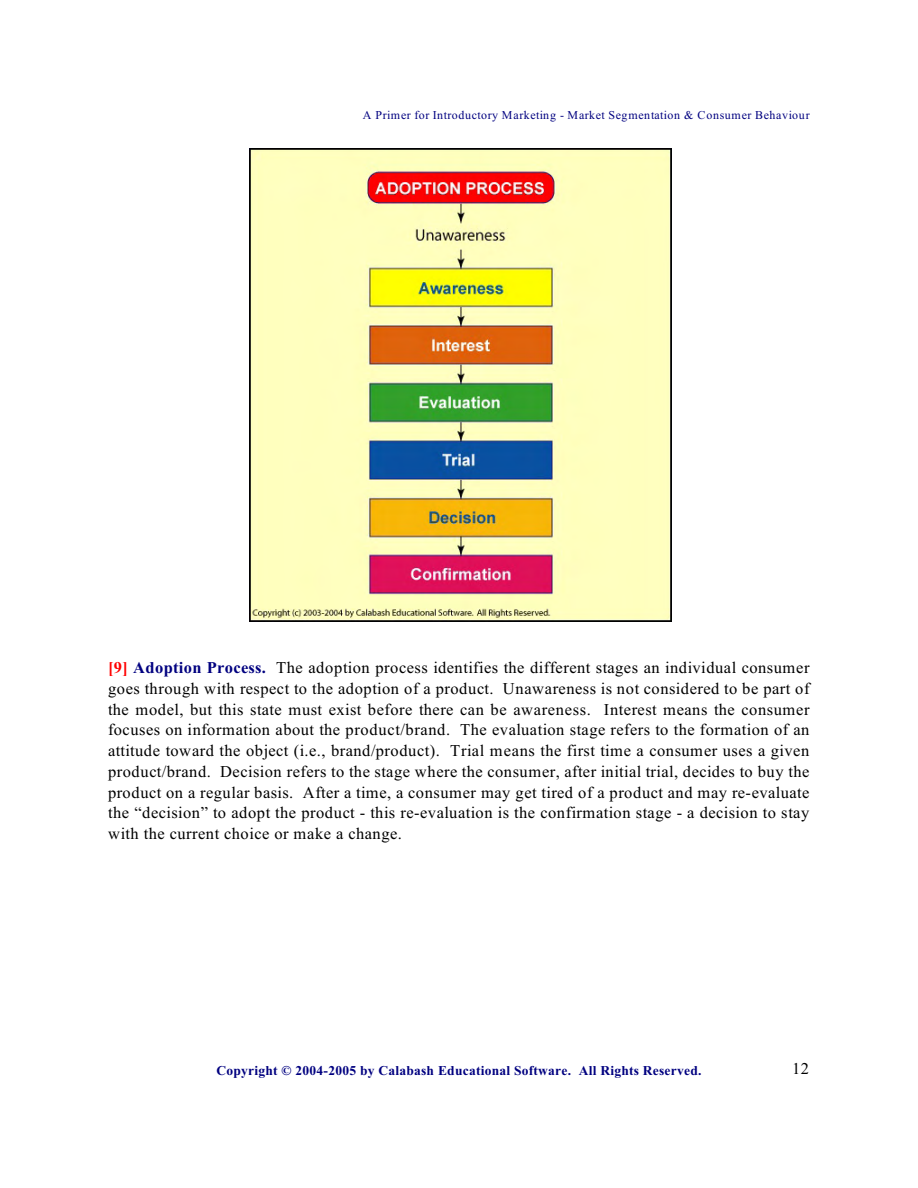
<style>
.page{position:relative;width:918px;height:1188px;background:#fff}
.page>*{position:absolute;margin:0;border:0;box-sizing:border-box;transform-origin:0 0}
.t1{font:16.5px/20.7px "Times New Roman";letter-spacing:.025em;color:#000;text-align:justify}
.t2{font:700 13.5px "Times New Roman";letter-spacing:.02em;color:#000080}
.t3{font:12px "Times New Roman";letter-spacing:.045em;color:#000080}
.s1{font-weight:700;color:#f00}
.s2{font-weight:700;color:#000080}
</style>
<div class="page">
<img style="left:249px;top:149px;width:423px;height:473px">
<p class="t3" style="left:363px;top:110px;width:448px">A Primer for Introductory Marketing - Market Segmentation &amp; Consumer Behaviour</p>
<p class="t1" style="left:108px;top:659px;width:703px"><span class="s1">[9]</span> <span class="s2">Adoption Process.</span> The adoption process identifies the different stages an individual consumer goes through with respect to the adoption of a product. Unawareness is not considered to be part of the model, but this state must exist before there can be awareness. Interest means the consumer focuses on information about the product/brand. The evaluation stage refers to the formation of an attitude toward the object (i.e., brand/product). Trial means the first time a consumer uses a given product/brand. Decision refers to the stage where the consumer, after initial trial, decides to buy the product on a regular basis. After a time, a consumer may get tired of a product and may re-evaluate the “decision” to adopt the product - this re-evaluation is the confirmation stage - a decision to stay with the current choice or make a change.</p>
<p class="t2" style="left:216px;top:1066px;width:487px">Copyright © 2004-2005 by Calabash Educational Software. All Rights Reserved.</p>
<p class="t1" style="left:792px;top:1059px;width:19px">12</p>
</div>
